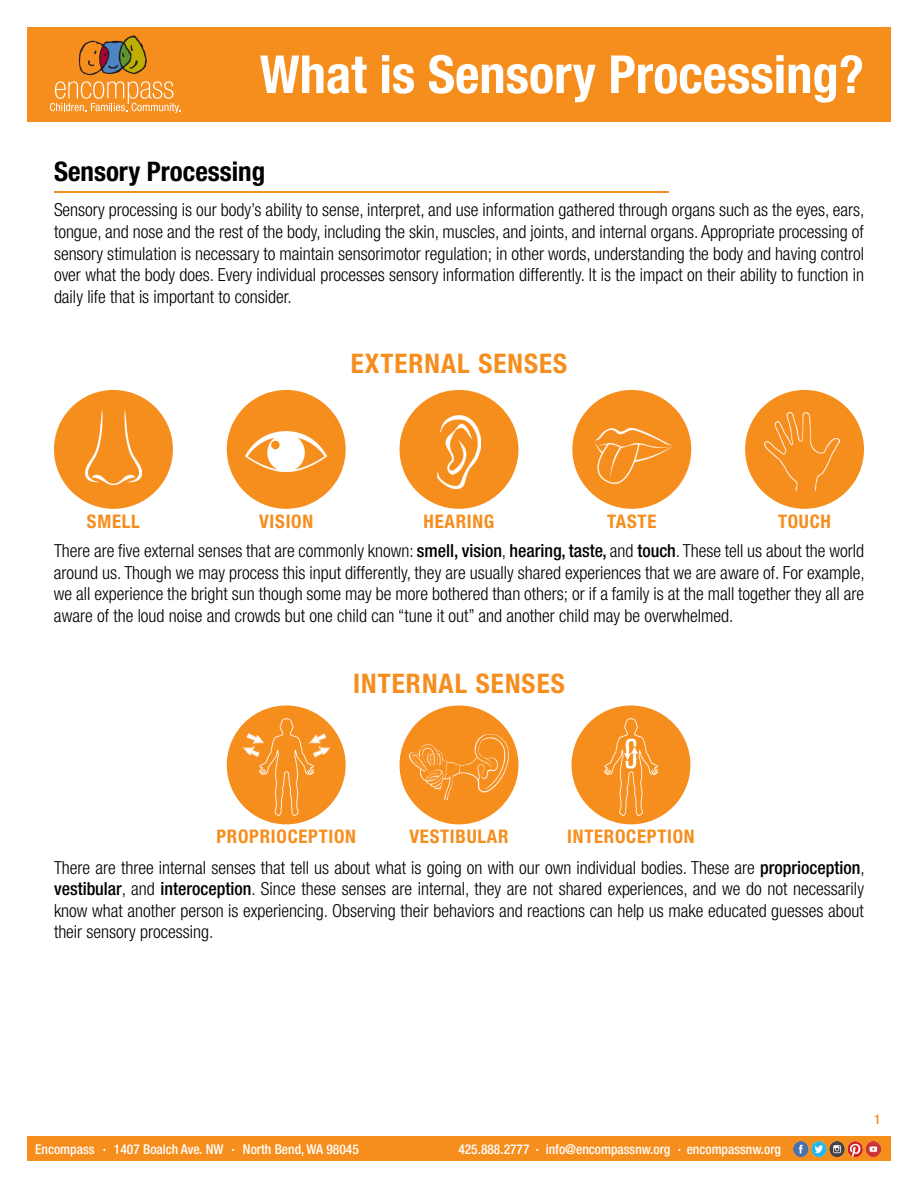
<style>
.page{position:relative;width:918px;height:1188px;background:#fff}
.page>*{position:absolute;margin:0;border:0;box-sizing:border-box;transform-origin:0 0}
.t1{font:700 condensed 52.5px "Helvetica Neue LT Pro";color:#fff}
.t2{font:700 condensed 27px "Helvetica Neue LT Pro";letter-spacing:.04em;color:#f68e1e}
.t3{font:700 condensed 27px "Helvetica Neue LT Pro";color:#000}
.t4{font:700 condensed 18.75px "Helvetica Neue LT Pro";letter-spacing:.04em;color:#f68e1e}
.t5{font:300 condensed 18px/21.6px "Helvetica Neue LT Pro";color:#000;text-align:justify}
.t6{font:500 condensed 13.5px "Helvetica Neue LT Pro";color:#fff}
.t7{font:500 condensed 13.5px "Helvetica Neue LT Pro";color:#f68e1e}
.s1{font-weight:500}
</style>
<div class="page">
<div style="left:27px;top:27px;width:864px;height:95px;background:#f68e1e"></div>
<svg style="left:50px;top:35px;width:130px;height:78px"></svg>
<div style="left:27px;top:1137px;width:864px;height:24px;background:#f68e1e"></div>
<img style="left:794px;top:1141px;width:87px;height:15px">
<hr style="left:54px;top:191px;width:614px;height:1px;background:#f68e1e">
<div style="left:227px;top:390px;width:119px;height:119px;background:#f68e1e;border-radius:50%"></div>
<img style="left:246px;top:432px;width:81px;height:40px">
<div style="left:745px;top:390px;width:119px;height:119px;background:#f68e1e;border-radius:50%"></div>
<img style="left:765px;top:413px;width:74px;height:79px">
<div style="left:572px;top:390px;width:119px;height:119px;background:#f68e1e;border-radius:50%"></div>
<img style="left:594px;top:427px;width:80px;height:57px">
<div style="left:400px;top:390px;width:118px;height:119px;background:#f68e1e;border-radius:50%"></div>
<img style="left:437px;top:415px;width:44px;height:73px">
<div style="left:54px;top:390px;width:119px;height:119px;background:#f68e1e;border-radius:50%"></div>
<img style="left:85px;top:410px;width:57px;height:75px">
<div style="left:400px;top:705px;width:118px;height:119px;background:#f68e1e;border-radius:50%"></div>
<img style="left:410px;top:734px;width:98px;height:66px">
<div style="left:572px;top:705px;width:118px;height:119px;background:#f68e1e;border-radius:50%"></div>
<img style="left:604px;top:719px;width:54px;height:96px">
<svg style="left:624px;top:739px;width:14px;height:30px"></svg>
<div style="left:227px;top:705px;width:119px;height:119px;background:#f68e1e;border-radius:50%"></div>
<img style="left:260px;top:719px;width:53px;height:96px">
<img style="left:246px;top:731px;width:20px;height:17px">
<img style="left:307px;top:731px;width:20px;height:17px">
<img style="left:311px;top:742px;width:20px;height:16px">
<img style="left:242px;top:742px;width:19px;height:16px">
<h1 class="t1" style="left:260px;top:43px;width:606px">What is Sensory Processing?</h1>
<h2 class="t3" style="left:54px;top:155px;width:213px">Sensory Processing</h2>
<p class="t5" style="left:54px;top:199px;width:812px">Sensory processing is our body’s ability to sense, interpret, and use information gathered through organs such as the eyes, ears, tongue, and nose and the rest of the body, including the skin, muscles, and joints, and internal organs. Appropriate processing of sensory stimulation is necessary to maintain sensorimotor regulation; in other words, understanding the body and having control over what the body does. Every individual processes sensory information differently. It is the impact on their ability to function in daily life that is important to consider.</p>
<h2 class="t2" style="left:351px;top:347px;width:218px">EXTERNAL SENSES</h2>
<p class="t4" style="left:87px;top:510px;width:55px">SMELL</p>
<p class="t4" style="left:259px;top:510px;width:56px">VISION</p>
<p class="t4" style="left:424px;top:510px;width:72px">HEARING</p>
<p class="t4" style="left:607px;top:510px;width:51px">TASTE</p>
<p class="t4" style="left:778px;top:510px;width:55px">TOUCH</p>
<p class="t5" style="left:54px;top:540px;width:812px">There are five external senses that are commonly known: <span class="s1">smell, vision</span>, <span class="s1">hearing, taste,</span> and <span class="s1">touch</span>. These tell us about the world around us. Though we may process this input differently, they are usually shared experiences that we are aware of. For example, we all experience the bright sun though some may be more bothered than others; or if a family is at the mall together they all are aware of the loud noise and crowds but one child can “tune it out” and another child may be overwhelmed.</p>
<h2 class="t2" style="left:353px;top:667px;width:213px">INTERNAL SENSES</h2>
<p class="t4" style="left:409px;top:825px;width:101px">VESTIBULAR</p>
<p class="t4" style="left:567px;top:825px;width:129px">INTEROCEPTION</p>
<p class="t5" style="left:54px;top:856px;width:812px">There are three internal senses that tell us about what is going on with our own individual bodies. These are <span class="s1">proprioception</span>, <span class="s1">vestibular</span>, and <span class="s1">interoception</span>. Since these senses are internal, they are not shared experiences, and we do not necessarily know what another person is experiencing. Observing their behaviors and reactions can help us make educated guesses about their sensory processing.</p>
<p class="t4" style="left:216px;top:825px;width:141px">PROPRIOCEPTION</p>
<p class="t6" style="left:35px;top:1141px;width:61px">Encompass</p>
<p class="t6" style="left:114px;top:1141px;width:111px">1407 Boalch Ave. NW</p>
<p class="t6" style="left:243px;top:1141px;width:117px">North Bend, WA 98045</p>
<p class="t6" style="left:458px;top:1141px;width:324px">425.888.2777 info@encompassnw.org encompassnw.org</p>
<p class="t7" style="left:874px;top:1111px;width:8px">1</p>
</div>
